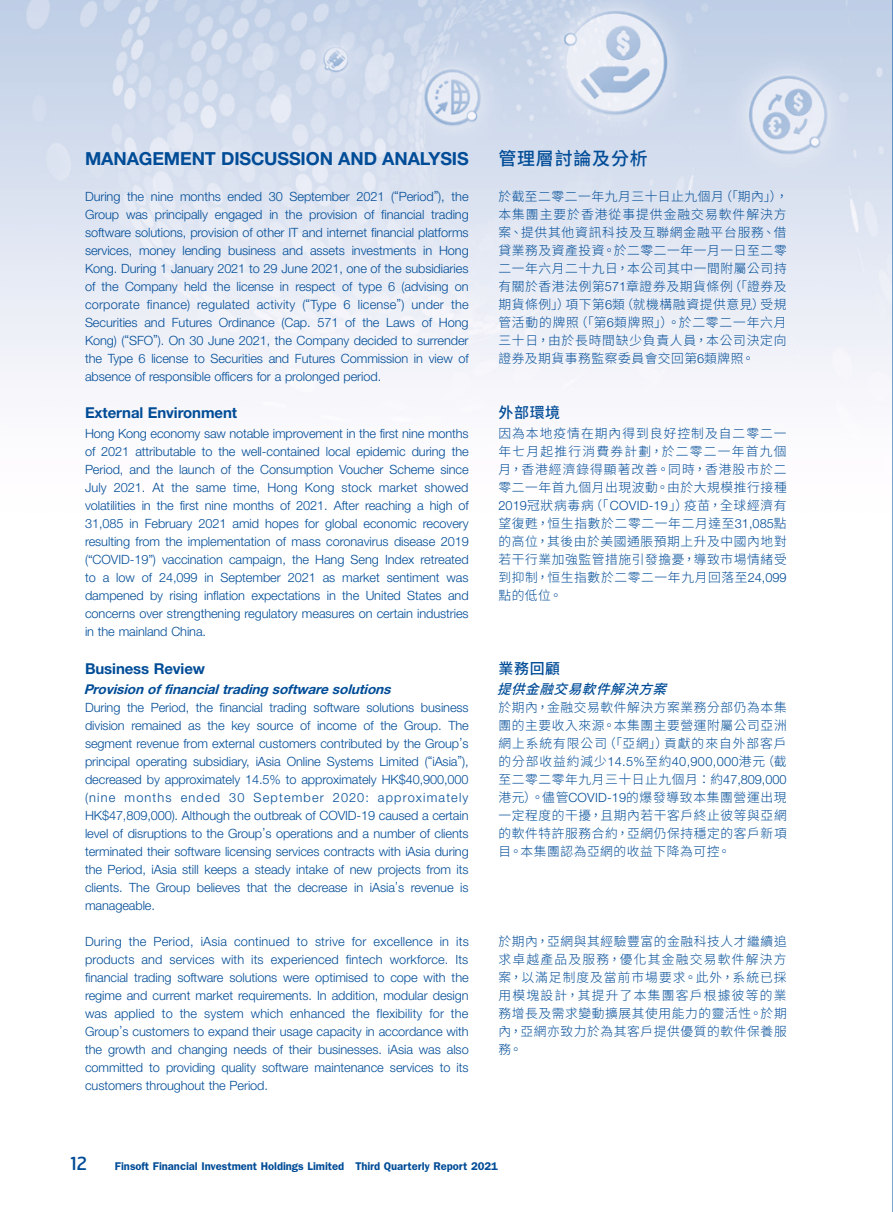
<style>
.page{position:relative;width:893px;height:1212px;background:#fff}
.page>*{position:absolute;margin:0;border:0;box-sizing:border-box;transform-origin:0 0}
.Heading_1{font:700 18px "Helvetica Neue LT Std";letter-spacing:-.005em;color:#004c97}
.C_Heading_1{font:500 18px "Source Han Sans TC";letter-spacing:.045em;color:#004c97}
.t1{font:18px "Hermes";color:#004c97}
.Heading_2{font:700 15px "Helvetica Neue LT Std";letter-spacing:-.005em;color:#004c97}
.Heading_2-2{font:500 15px "Source Han Sans TC";color:#004c97}
.C_Heading_2{font:500 15px "Source Han Sans TC";color:#004c97}
.Heading_3{font:italic 700 13.5px "Helvetica Neue LT Std";color:#004c97}
.C_Heading_3{font:italic 500 13.5px "Source Han Sans TC";color:#004c97}
.Body_Text{font:300 12.75px/18px "Helvetica Neue LT Std";letter-spacing:-.005em;color:#004c97;text-align:justify}
.C_Body_Text{font:300 12.75px/18px "Source Han Sans TC";letter-spacing:.045em;color:#004c97;text-align:justify}
.t2{font:600 11.25px "ITC Franklin Gothic Std";letter-spacing:-.005em;color:#004c97}
.s1{font-family:"Helvetica Neue LT Std"}
</style>
<div class="page">
<img style="left:0;top:0;width:892px;height:389px">
<svg style="left:892px;top:0;width:1px;height:1212px"></svg>
<p class="Heading_1" style="left:85px;top:147px;width:385px">MANAGEMENT DISCUSSION AND ANALYSIS</p>
<p class="Body_Text" style="left:85px;top:187px;width:385px">During the nine months ended 30 September 2021 (“Period”), the Group was principally engaged in the provision of financial trading software solutions, provision of other IT and internet financial platforms services, money lending business and assets investments in Hong Kong. During 1 January 2021 to 29 June 2021, one of the subsidiaries of the Company held the license in respect of type 6 (advising on corporate finance) regulated activity (“Type 6 license”) under the Securities and Futures Ordinance (Cap. 571 of the Laws of Hong Kong) (“SFO”). On 30 June 2021, the Company decided to surrender the Type 6 license to Securities and Futures Commission in view of absence of responsible officers for a prolonged period.</p>
<p class="Heading_2" style="left:85px;top:404px;width:154px">External Environment</p>
<p class="Body_Text" style="left:85px;top:424px;width:385px">Hong Kong economy saw notable improvement in the first nine months of 2021 attributable to the well-contained local epidemic during the Period, and the launch of the Consumption Voucher Scheme since July 2021. At the same time, Hong Kong stock market showed volatilities in the first nine months of 2021. After reaching a high of 31,085 in February 2021 amid hopes for global economic recovery resulting from the implementation of mass coronavirus disease 2019 (“COVID-19”) vaccination campaign, the Hang Seng Index retreated to a low of 24,099 in September 2021 as market sentiment was dampened by rising inflation expectations in the United States and concerns over strengthening regulatory measures on certain industries in the mainland China.</p>
<p class="Heading_2" style="left:85px;top:659px;width:122px">Business Review</p>
<p class="Heading_3" style="left:84px;top:681px;width:313px">Provisionoffinancialtrading softwaresolutions</p>
<p class="Body_Text" style="left:85px;top:698px;width:385px">During the Period, the financial trading software solutions business division remained as the key source of income of the Group. The segment revenue from external customers contributed by the Group’s principal operating subsidiary, iAsia Online Systems Limited (“iAsia”), decreased by approximately 14.5% to approximately HK$40,900,000 (nine months ended 30 September 2020: approximately HK$47,809,000). Although the outbreak of COVID-19 caused a certain level of disruptions to the Group’s operations and a number of clients terminated their software licensing services contracts with iAsia during the Period, iAsia still keeps a steady intake of new projects from its clients. The Group believes that the decrease in iAsia’s revenue is manageable.</p>
<p class="Body_Text" style="left:85px;top:932px;width:385px">During the Period, iAsia continued to strive for excellence in its products and services with its experienced fintech workforce. Its financial trading software solutions were optimised to cope with the regime and current market requirements. In addition, modular design was applied to the system which enhanced the flexibility for the Group’s customers to expand their usage capacity in accordance with the growth and changing needs of their businesses. iAsia was also committed to providing quality software maintenance services to its customers throughout the Period.</p>
<p class="C_Heading_1" style="left:498px;top:148px;width:151px">管理層討論及分析</p>
<p class="C_Body_Text" style="left:498px;top:187px;width:291px;text-align:left">於截至二零二一年九月三十日止九個月（「期內」），本集團主要於香港從事提供金融交易軟件解決方案、提供其他資訊科技及互聯網金融平台服務、借貸業務及資產投資。於二零二一年一月一日至二零二一年六月二十九日，本公司其中一間附屬公司持有關於香港法例第<span class="s1">571</span>章證券及期貨條例（「證券及期貨條例」）項下第<span class="s1">6</span>類（就機構融資提供意見）受規管活動的牌照（「第<span class="s1">6</span>類牌照」）。於二零二一年六月三十日，由於長時間缺少負責人員，本公司決定向證券及期貨事務監察委員會交回第<span class="s1">6</span>類牌照。</p>
<p class="Heading_2-2" style="left:498px;top:404px;width:63px">外部環境</p>
<p class="C_Body_Text" style="left:498px;top:425px;width:290px">因為本地疫情在期內得到良好控制及自二零二一年七月起推行消費券計劃，於二零二一年首九個月，香港經濟錄得顯著改善。同時，香港股市於二零二一年首九個月出現波動。由於大規模推行接種<span class="s1">2019</span>冠狀病毒病（「<span class="s1">COVID-19</span>」）疫苗，全球經濟有望復甦，恒生指數於二零二一年二月達至<span class="s1">31,085</span>點的高位，其後由於美國通脹預期上升及中國內地對若干行業加強監管措施引發擔憂，導致市場情緒受到抑制，恒生指數於二零二一年九月回落至<span class="s1">24,099</span>點的低位。</p>
<p class="C_Heading_2" style="left:498px;top:660px;width:63px">業務回顧</p>
<p class="C_Heading_3" style="left:497px;top:681px;width:181px">提供金融交易軟件解決方案</p>
<p class="C_Body_Text" style="left:498px;top:699px;width:290px">於期內，金融交易軟件解決方案業務分部仍為本集團的主要收入來源。本集團主要營運附屬公司亞洲網上系統有限公司（「亞網」）貢獻的來自外部客戶的分部收益約減少<span class="s1">14.5%</span>至約<span class="s1">40,900,000</span>港元（截至二零二零年九月三十日止九個月：約<span class="s1">47,809,000</span>港元）。儘管<span class="s1">COVID-19</span>的爆發導致本集團營運出現一定程度的干擾，且期內若干客戶終止彼等與亞網的軟件特許服務合約，亞網仍保持穩定的客戶新項目。本集團認為亞網的收益下降為可控。</p>
<p class="C_Body_Text" style="left:498px;top:933px;width:290px">於期內，亞網與其經驗豐富的金融科技人才繼續追求卓越產品及服務，優化其金融交易軟件解決方案，以滿足制度及當前市場要求。此外，系統已採用模塊設計，其提升了本集團客戶根據彼等的業務增長及需求變動擴展其使用能力的靈活性。於期內，亞網亦致力於為其客戶提供優質的軟件保養服務。</p>
<h1 class="t1" style="left:70px;top:1151px;width:19px">12</h1>
<p class="t2" style="left:115px;top:1160px;width:385px">Finsoft Financial Investment Holdings Limited Third Quarterly Report 2021</p>
</div>
